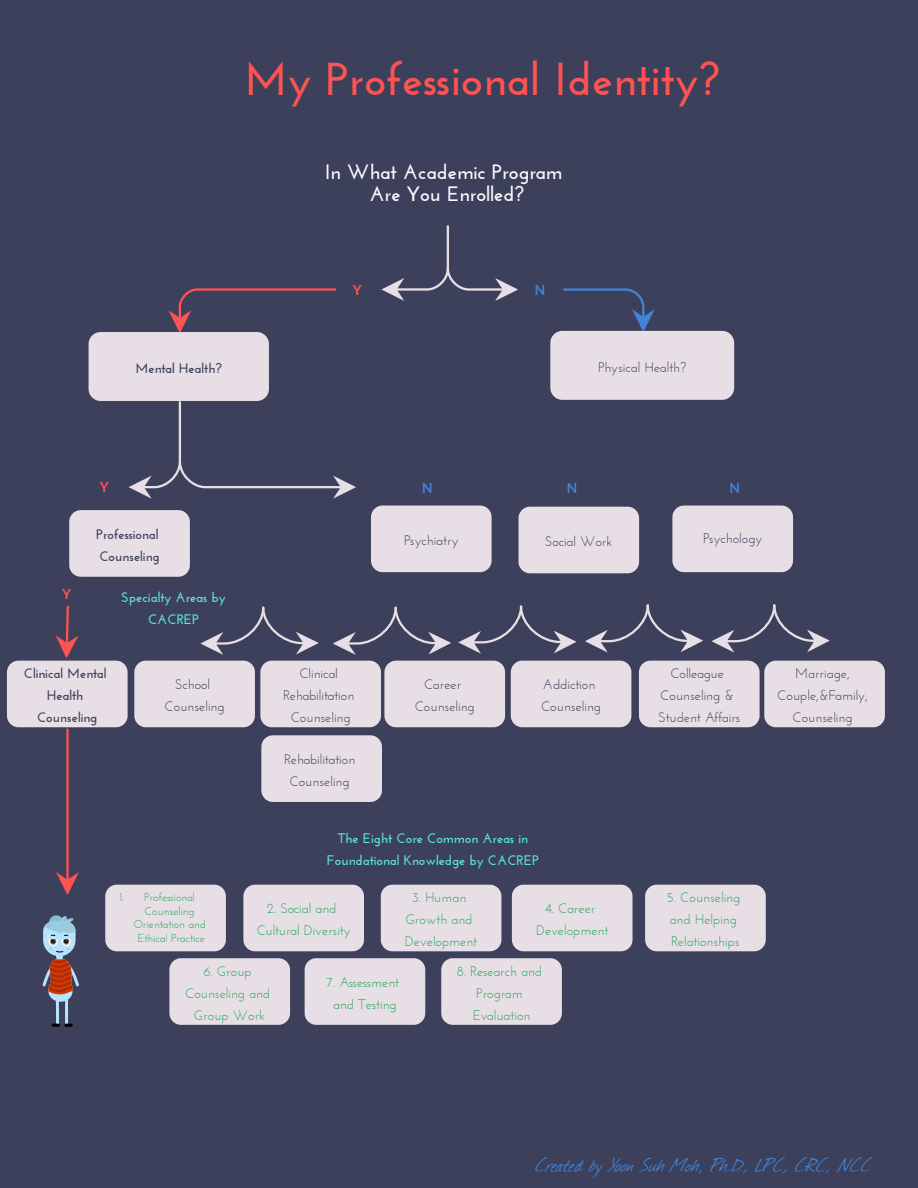
<style>
.page{position:relative;width:918px;height:1188px;background:#3d405b}
.page>*{position:absolute;margin:0;border:0;box-sizing:border-box;transform-origin:0 0}
.t1{font:700 45.9px "Josefin Sans";letter-spacing:.01em;color:#ff5252}
.t2{font:italic 22.95px "Journal";letter-spacing:.04em;color:#4183d7}
.t3{font:700 20.7px/21.9px "Josefin Sans";color:#fafbff;text-align:center}
.t4{font:13.8px/21.9px "Josefin Sans";color:#3d405b;text-align:center}
.t5{font:13.8px/21.9px "Josefin Sans";color:#26a65b;text-align:center}
.t6{font:700 13.8px/21.9px "Josefin Sans";color:#5be6d3;text-align:center}
.t7{font:700 13.8px/21.9px "Josefin Sans";color:#3d405b}
.t8{font:700 13.8px "Lato";color:#4183d7}
.t9{font:700 13.8px "Lato";color:#ff5252}
.t10{font:11.55px "Josefin Sans";color:#26a65b}
</style>
<div class="page">
<svg style="left:381px;top:225px;width:137px;height:76px"></svg>
<svg style="left:550px;top:288px;width:184px;height:112px"></svg>
<div style="left:519px;top:507px;width:120px;height:66px;background:#e8dfe6"></div>
<div style="left:672px;top:506px;width:121px;height:66px;background:#e8dfe6"></div>
<svg style="left:89px;top:288px;width:267px;height:211px"></svg>
<div style="left:371px;top:506px;width:121px;height:66px;background:#e8dfe6"></div>
<div style="left:69px;top:510px;width:121px;height:67px;background:#e8dfe6"></div>
<svg style="left:7px;top:604px;width:878px;height:423px"></svg>
<h1 class="t1" style="left:245px;top:53px;width:476px">My Professional Identity?</h1>
<h3 class="t3" style="left:325px;top:162px;width:239px">In What Academic Program<br>Are You Enrolled?</h3>
<p class="t7" style="left:136px;top:357px;width:88px">Mental Health?</p>
<p class="t9" style="left:353px;top:282px;width:11px">Y</p>
<p class="t8" style="left:535px;top:282px;width:12px">N</p>
<p class="t4" style="left:598px;top:356px;width:90px">Physical Health?</p>
<p class="t9" style="left:100px;top:479px;width:11px">Y</p>
<p class="t8" style="left:422px;top:481px;width:12px">N</p>
<p class="t8" style="left:567px;top:481px;width:12px">N</p>
<p class="t8" style="left:730px;top:481px;width:12px">N</p>
<p class="t9" style="left:62px;top:586px;width:11px">Y</p>
<p class="t7" style="left:96px;top:523px;width:65px">Professional<br>Counseling</p>
<p class="t6" style="left:121px;top:587px;width:106px">Specialty Areas by<br>CACREP</p>
<p class="t4" style="left:404px;top:530px;width:56px">Psychiatry</p>
<p class="t4" style="left:545px;top:531px;width:69px">Social Work</p>
<p class="t4" style="left:703px;top:528px;width:61px">Psychology</p>
<p class="t7" style="left:24px;top:663px;width:84px;text-align:center">Clinical Mental<br>Health<br>Counseling</p>
<p class="t4" style="left:165px;top:674px;width:61px">School<br>Counseling</p>
<p class="t4" style="left:283px;top:663px;width:73px">Clinical<br>Rehabilitation<br>Counseling</p>
<p class="t4" style="left:415px;top:674px;width:61px">Career<br>Counseling</p>
<p class="t4" style="left:541px;top:674px;width:61px;text-align:left">Addiction<br>Counseling</p>
<p class="t4" style="left:658px;top:663px;width:84px">Colleague<br>Counseling &amp;<br>Student Affairs</p>
<p class="t4" style="left:777px;top:663px;width:92px">Marriage,<br>Couple,&amp;Family,<br>Counseling</p>
<p class="t4" style="left:284px;top:749px;width:73px">Rehabilitation<br>Counseling</p>
<p class="t6" style="left:327px;top:828px;width:213px">The Eight Core Common Areas in<br>Foundational Knowledge by CACREP</p>
<p class="t5" style="left:536px;top:898px;width:74px">4. Career<br>Development</p>
<p class="t5" style="left:666px;top:887px;width:75px;text-align:left">5. Counseling and Helping<br>Relationships</p>
<p class="t10" style="left:120px;top:890px;width:77px">1. Professional</p>
<p class="t10" style="left:145px;top:904px;width:51px">Counseling</p>
<p class="t10" style="left:133px;top:918px;width:74px">Orientation and</p>
<p class="t10" style="left:137px;top:932px;width:69px">Ethical Practice</p>
<p class="t5" style="left:185px;top:961px;width:86px">6. Group<br>Counseling and<br>Group Work</p>
<p class="t5" style="left:405px;top:887px;width:74px">3. Human<br>Growth and<br>Development</p>
<p class="t5" style="left:457px;top:961px;width:87px">8. Research and<br>Program<br>Evaluation</p>
<p class="t5" style="left:257px;top:898px;width:95px">2. Social and<br>Cultural Diversity</p>
<p class="t5" style="left:327px;top:972px;width:74px">7. Assessment and Testing</p>
<h2 class="t2" style="left:535px;top:1152px;width:342px">Created by Yoon Suh Moh, Ph.D., LPC, CRC, NCC</h2>
</div>
